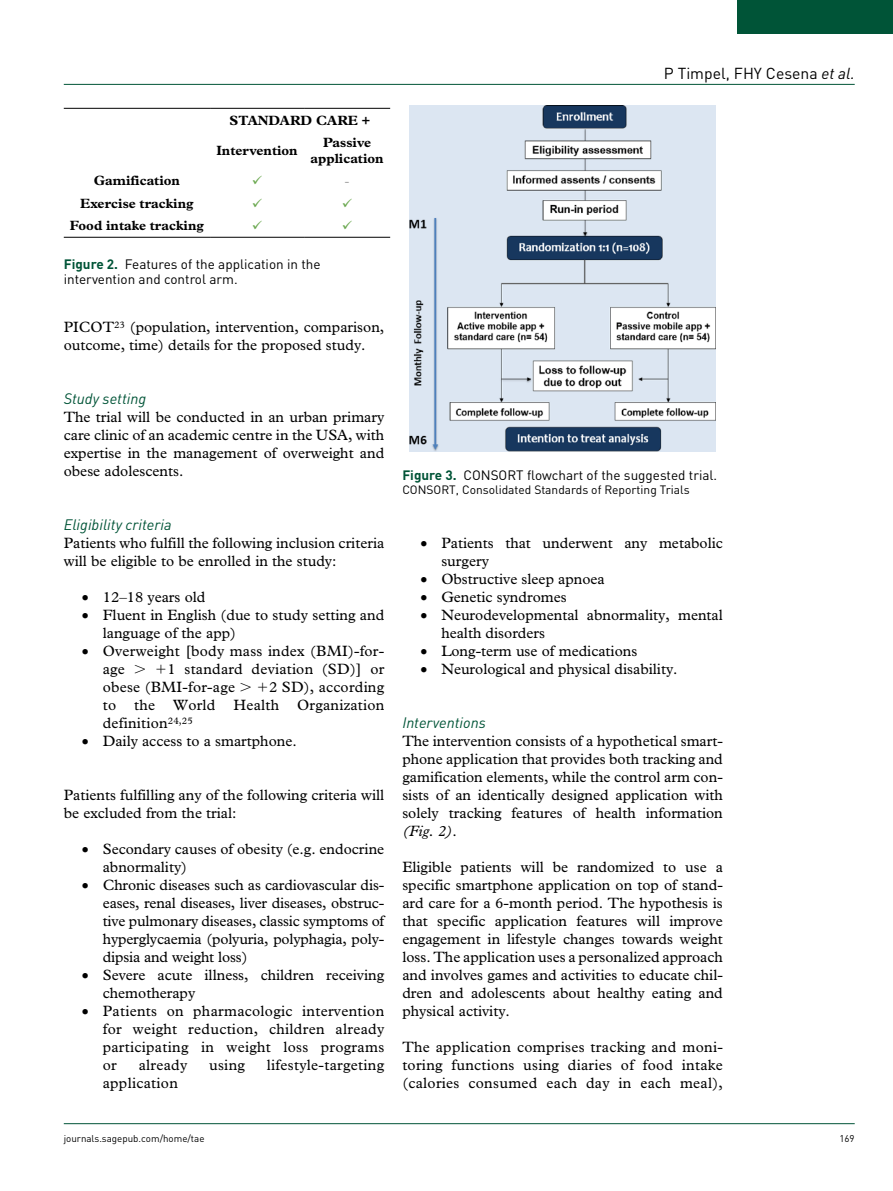
<style>
.page{position:relative;width:893px;height:1191px;background:#fff}
.page>*{position:absolute;margin:0;border:0;box-sizing:border-box;transform-origin:0 0}
.t1{font:15.75px "DIN";color:#000}
.t2{font:15px/18px "Plantin Std";color:#000}
.t3{font:italic 15px "DIN";color:#005437}
.t4{font:15px "Plantin Std";letter-spacing:.02em;color:#000}
.t5{font:13.5px/15.8px "DIN";color:#000}
.t6{font:700 13.5px/16.5px "Plantin Std";color:#000;text-align:center}
.t7{font:13.5px "DIN";color:#999}
.t8{font:12px "DIN";color:#000}
.t9{font:9.75px "DIN";color:#000}
.s1{font-weight:700;color:#005437}
.s2{font-style:italic}
</style>
<div class="page">
<hr style="left:64px;top:84px;width:791px;height:1px;background:#005437">
<hr style="left:64px;top:1123px;width:791px;height:1px;background:#005437">
<div style="left:738px;top:0;width:155px;height:34px;background:#005437"></div>
<hr style="left:64px;top:108px;width:146px;height:1px;background:#000">
<hr style="left:210px;top:108px;width:94px;height:1px;background:#000">
<hr style="left:304px;top:108px;width:86px;height:1px;background:#000">
<hr style="left:64px;top:237px;width:146px;height:1px;background:#000">
<hr style="left:210px;top:237px;width:94px;height:1px;background:#000">
<hr style="left:304px;top:237px;width:86px;height:1px;background:#000">
<img style="left:410px;top:106px;width:306px;height:346px">
<p class="t6" style="left:230px;top:112px;width:143px">STANDARD CARE +</p>
<p class="t6" style="left:216px;top:142px;width:83px">Intervention</p>
<p class="t6" style="left:311px;top:134px;width:75px">Passive application</p>
<p class="t6" style="left:94px;top:172px;width:88px">Gamification</p>
<p class="t7" style="left:344px;top:173px;width:7px">-</p>
<p class="t6" style="left:80px;top:195px;width:115px">Exercise tracking</p>
<p class="t6" style="left:70px;top:217px;width:135px">Food intake tracking</p>
<p class="t5" style="left:64px;top:256px;width:258px"><span class="s1">Figure 2.</span> Features of the application in the intervention and control arm.</p>
<p class="t2" style="left:64px;top:318px;width:322px">PICOT<sup>23</sup> (population, intervention, comparison, outcome, time) details for the proposed study.</p>
<p class="t3" style="left:64px;top:389px;width:84px">Study setting</p>
<p class="t2" style="left:64px;top:408px;width:322px;text-align:justify">The trial will be conducted in an urban primary care clinic of an academic centre in the USA, with expertise in the management of overweight and obese adolescents.</p>
<p class="t3" style="left:64px;top:515px;width:109px">Eligibility criteria</p>
<p class="t2" style="left:64px;top:534px;width:322px">Patients who fulfill the following inclusion criteria will be eligible to be enrolled in the study:</p>
<p class="t2" style="left:82px;top:588px;width:125px">• 12–18 years old</p>
<p class="t2" style="left:103px;top:606px;width:283px;text-indent:-21px">• Fluent in English (due to study setting and language of the app)</p>
<p class="t2" style="left:103px;top:642px;width:283px;text-indent:-21px">• Overweight [body mass index (BMI)-for&shy;age</p>
<p class="t2" style="left:103px;top:660px;width:283px;text-indent:65px">1 standard deviation (SD)] or obese (BMI-for-age</p>
<p class="t2" style="left:103px;top:678px;width:283px;text-align:justify;text-indent:166px">2 SD), according to the World Health Organization definition<sup>24,25</sup></p>
<p class="t2" style="left:82px;top:732px;width:217px">• Daily access to a smartphone.</p>
<p class="t2" style="left:64px;top:786px;width:322px">Patients fulfilling any of the following criteria will be excluded from the trial:</p>
<p class="t2" style="left:103px;top:840px;width:283px;text-indent:-21px">• Secondary causes of obesity (e.g. endocrine abnormality)</p>
<p class="t2" style="left:103px;top:876px;width:283px;text-align:justify;text-indent:-21px">• Chronic diseases such as cardiovascular dis&shy;eases, renal diseases, liver diseases, obstruc&shy;tive pulmonary diseases, classic symptoms of hyperglycaemia (polyuria, polyphagia, poly&shy;dipsia and weight loss)</p>
<p class="t2" style="left:103px;top:966px;width:283px;text-indent:-21px">• Severe acute illness, children receiving chemotherapy</p>
<p class="t2" style="left:103px;top:1002px;width:283px;text-align:justify;text-indent:-21px">• Patients on pharmacologic intervention for weight reduction, children already participating in weight loss programs or</p>
<p class="t4" style="left:139px;top:1056px;width:50px">already</p>
<p class="t2" style="left:209px;top:1056px;width:37px">using</p>
<p class="t4" style="left:267px;top:1056px;width:119px">lifestyle-targeting</p>
<p class="t4" style="left:103px;top:1074px;width:77px">application</p>
<p class="t1" style="left:664px;top:63px;width:192px">P Timpel, FHY Cesena <span class="s2">et al.</span></p>
<p class="t5" style="left:402px;top:467px;width:316px"><span class="s1">Figure 3.</span> CONSORT flowchart of the suggested trial.</p>
<p class="t8" style="left:402px;top:482px;width:289px">CONSORT, Consolidated Standards of Reporting Trials</p>
<p class="t2" style="left:441px;top:534px;width:283px;text-indent:-21px">• Patients that underwent any metabolic surgery</p>
<p class="t2" style="left:420px;top:570px;width:186px">• Obstructive sleep apnoea</p>
<p class="t2" style="left:420px;top:588px;width:148px">• Genetic syndromes</p>
<p class="t2" style="left:441px;top:606px;width:283px;text-indent:-21px">• Neurodevelopmental abnormality, mental health disorders</p>
<p class="t2" style="left:420px;top:642px;width:218px">• Long-term use of medications</p>
<p class="t2" style="left:420px;top:660px;width:259px">• Neurological and physical disability.</p>
<p class="t3" style="left:402px;top:713px;width:85px">Interventions</p>
<p class="t2" style="left:402px;top:732px;width:322px;text-align:justify">The intervention consists of a hypothetical smart&shy;phone application that provides both tracking and gamification elements, while the control arm con&shy;sists of an identically designed application with solely tracking features of health information <span class="s2">(Fig. 2)</span>.</p>
<p class="t2" style="left:402px;top:858px;width:322px;text-align:justify">Eligible patients will be randomized to use a specific smartphone application on top of stand&shy;ard care for a 6-month period. The hypothesis is that specific application features will improve engagement in lifestyle changes towards weight loss. The application uses a personalized approach and involves games and activities to educate chil&shy;dren and adolescents about healthy eating and physical activity.</p>
<p class="t2" style="left:402px;top:1038px;width:322px;text-align:justify">The application comprises tracking and moni&shy;toring functions using diaries of food intake (calories consumed each day in each meal),</p>
<p class="t9" style="left:64px;top:1132px;width:142px">journals.sagepub.com/home/tae</p>
<p class="t9" style="left:839px;top:1132px;width:17px">169</p>
</div>
